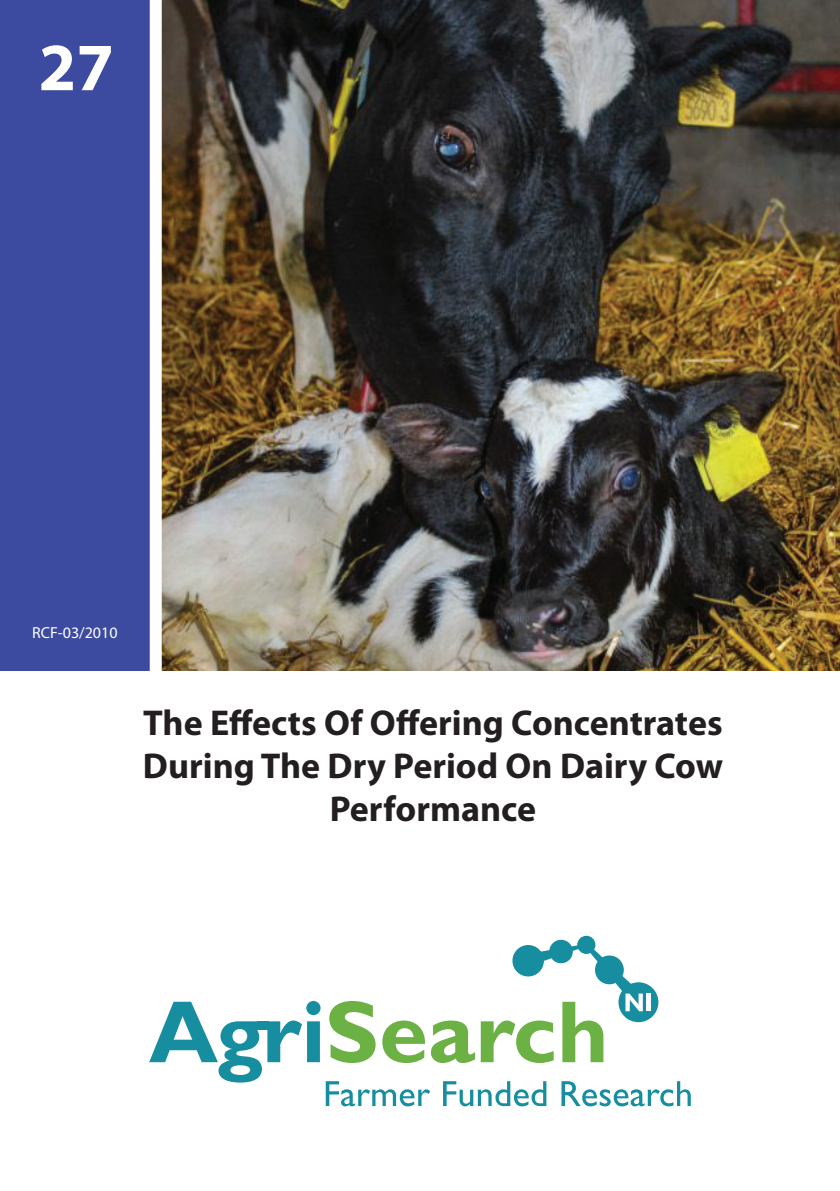
<style>
.page{position:relative;width:840px;height:1191px;background:#fff}
.page>*{position:absolute;margin:0;border:0;box-sizing:border-box;transform-origin:0 0}
.t1{font:700 68px "Myriad Pro";color:#fff}
.t2{font:700 36px/43.2px "Myriad Pro";color:#231f20;text-align:center}
.t3{font:16px "Myriad Pro";color:#fff}
</style>
<div class="page">
<img style="left:162px;top:0;width:677px;height:670px">
<svg style="left:549px;top:939px;width:23px;height:24px"></svg>
<div style="left:577px;top:935px;width:18px;height:19px;background:#168ea0;border-radius:50%"></div>
<svg style="left:149px;top:945px;width:541px;height:161px"></svg>
<div style="left:257px;top:1021px;width:11px;height:9px;background:#168ea0"></div>
<div style="left:0;top:0;width:150px;height:670px;background:#3c4a9f"></div>
<p class="t1" style="left:38px;top:23px;width:77px">27</p>
<p class="t3" style="left:32px;top:623px;width:87px">RCF-03/2010</p>
<p class="t2" style="left:143px;top:699px;width:581px">The Effects Of Offering Concentrates<br>During The Dry Period On Dairy Cow<br>Performance</p>
</div>
